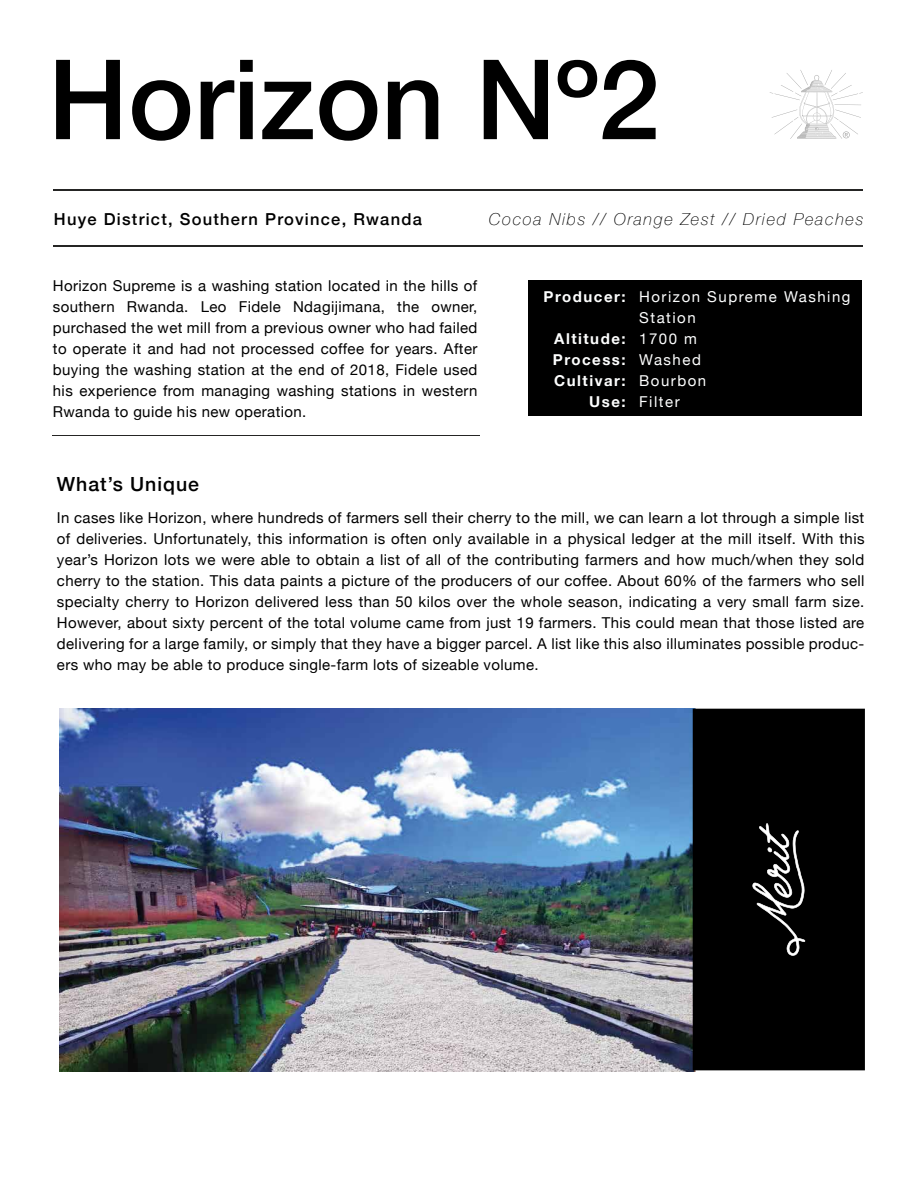
<style>
.page{position:relative;width:918px;height:1188px;background:#fff}
.page>*{position:absolute;margin:0;border:0;box-sizing:border-box;transform-origin:0 0}
.t1{font:500 111px "Helvetica Neue";color:#000}
.t2{font:500 19.5px "Helvetica Neue";letter-spacing:.05em;color:#000}
.t3{font:500 16.5px "Helvetica Neue";letter-spacing:.075em;color:#000}
.t4{font:italic 100 16.5px "Helvetica Neue";letter-spacing:.1em;color:#000}
.t5{font:15px/21px "Helvetica Neue";letter-spacing:.025em;color:#000;text-align:justify}
.t6{font:15px/21px "Helvetica Neue";letter-spacing:.1em;color:#fdfefe}
.t7{font:700 15px/21px "Helvetica Neue";letter-spacing:.1em;color:#fdfefe;text-align:right}
</style>
<div class="page">
<div style="left:528px;top:281px;width:334px;height:135px;background:#000"></div>
<svg style="left:770px;top:70px;width:93px;height:69px"></svg>
<img style="left:60px;top:709px;width:635px;height:362px">
<hr style="left:53px;top:436px;width:427px;height:1px;background:#252524">
<hr style="left:53px;top:189px;width:810px;height:2px;background:#252524">
<hr style="left:53px;top:245px;width:810px;height:2px;background:#252524">
<div style="left:693px;top:709px;width:172px;height:361px;background:#000"></div>
<svg style="left:752px;top:823px;width:53px;height:133px;background:#313131"></svg>
<h1 class="t1" style="left:48px;top:10px;width:613px">Horizon Nº2</h1>
<p class="t3" style="left:54px;top:206px;width:369px">Huye District, Southern Province, Rwanda</p>
<p class="t4" style="left:489px;top:206px;width:376px">Cocoa Nibs // Orange Zest // Dried Peaches</p>
<p class="t5" style="left:53px;top:276px;width:426px">Horizon Supreme is a washing station located in the hills of southern Rwanda. Leo Fidele Ndagijimana, the owner, purchased the wet mill from a previous owner who had failed to operate it and had not processed coffee for years. After buying the washing station at the end of 2018, Fidele used his experience from managing washing stations in western Rwanda to guide his new operation.</p>
<p class="t7" style="left:544px;top:286px;width:84px">Producer:</p>
<p class="t7" style="left:553px;top:328px;width:74px">Altitude:<br>Process:<br>Cultivar:<br>Use:</p>
<p class="t6" style="left:639px;top:287px;width:213px">Horizon Supreme Washing<br>Station<br>1700 m<br>Washed<br>Bourbon<br>Filter</p>
<h2 class="t2" style="left:57px;top:468px;width:144px">What’s Unique</h2>
<p class="t5" style="left:57px;top:508px;width:809px">In cases like Horizon, where hundreds of farmers sell their cherry to the mill, we can learn a lot through a simple list of deliveries. Unfortunately, this information is often only available in a physical ledger at the mill itself. With this year’s Horizon lots we were able to obtain a list of all of the contributing farmers and how much/when they sold cherry to the station. This data paints a picture of the producers of our coffee. About 60% of the farmers who sell specialty cherry to Horizon delivered less than 50 kilos over the whole season, indicating a very small farm size.<br>However, about sixty percent of the total volume came from just 19 farmers. This could mean that those listed are delivering for a large family, or simply that they have a bigger parcel. A list like this also illuminates possible produc&shy;ers who may be able to produce single-farm lots of sizeable volume.</p>
</div>
